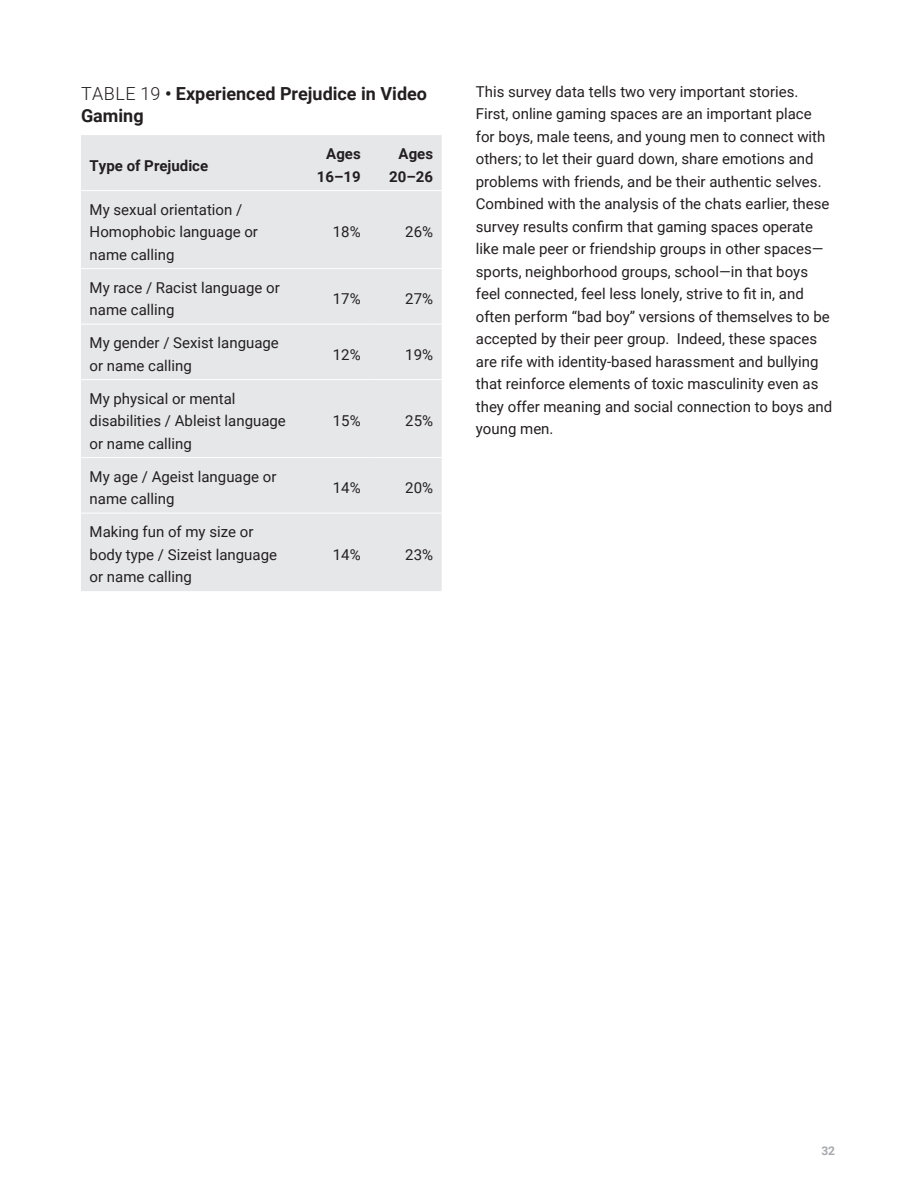
<style>
.page{position:relative;width:918px;height:1188px;background:#fff}
.page>*{position:absolute;margin:0;border:0;box-sizing:border-box;transform-origin:0 0}
.body_copy{font:700 18px/22.5px "Roboto";color:#231f20}
.body_copy-2{font:15px/22.5px "Roboto";color:#231f20}
.body_copy-3{font:700 15px/22.5px "Roboto";color:#231f20;text-align:right}
.t1{font:700 12px "Roboto";color:#a8a9ad}
.s1{font-weight:300}
</style>
<div class="page">
<div style="left:81px;top:135px;width:361px;height:456px;background:#e6e7e9"></div>
<hr style="left:81px;top:190px;width:216px;height:1px;background:#fff">
<hr style="left:297px;top:190px;width:72px;height:1px;background:#fff">
<hr style="left:369px;top:190px;width:73px;height:1px;background:#fff">
<hr style="left:81px;top:268px;width:216px;height:1px;background:#fff">
<hr style="left:297px;top:268px;width:72px;height:1px;background:#fff">
<hr style="left:369px;top:268px;width:73px;height:1px;background:#fff">
<hr style="left:81px;top:324px;width:216px;height:1px;background:#fff">
<hr style="left:297px;top:324px;width:72px;height:1px;background:#fff">
<hr style="left:369px;top:324px;width:73px;height:1px;background:#fff">
<hr style="left:81px;top:379px;width:216px;height:1px;background:#fff">
<hr style="left:297px;top:379px;width:72px;height:1px;background:#fff">
<hr style="left:369px;top:379px;width:73px;height:1px;background:#fff">
<hr style="left:81px;top:457px;width:216px;height:1px;background:#fff">
<hr style="left:297px;top:457px;width:72px;height:1px;background:#fff">
<hr style="left:369px;top:457px;width:73px;height:1px;background:#fff">
<hr style="left:81px;top:513px;width:216px;height:1px;background:#fff">
<hr style="left:297px;top:513px;width:72px;height:1px;background:#fff">
<hr style="left:369px;top:513px;width:73px;height:1px;background:#fff">
<p class="body_copy" style="left:81px;top:82px;width:348px"><span class="s1">TABLE 19</span> • Experienced Prejudice in Video<br>Gaming</p>
<p class="body_copy-3" style="left:90px;top:154px;width:120px">Type of Prejudice</p>
<p class="body_copy-3" style="left:317px;top:142px;width:45px">Ages<br>16–19</p>
<p class="body_copy-3" style="left:389px;top:142px;width:45px">Ages<br>20–26</p>
<p class="body_copy-2" style="left:90px;top:198px;width:170px">My sexual orientation /<br>Homophobic language or name calling</p>
<p class="body_copy-2" style="left:333px;top:220px;width:29px">18%</p>
<p class="body_copy-2" style="left:405px;top:220px;width:29px">26%</p>
<p class="body_copy-2" style="left:90px;top:276px;width:192px">My race / Racist language or name calling</p>
<p class="body_copy-2" style="left:333px;top:287px;width:29px">17%</p>
<p class="body_copy-2" style="left:405px;top:287px;width:29px">27%</p>
<p class="body_copy-2" style="left:90px;top:331px;width:191px">My gender / Sexist language or name calling</p>
<p class="body_copy-2" style="left:333px;top:343px;width:29px">12%</p>
<p class="body_copy-2" style="left:405px;top:343px;width:29px">19%</p>
<p class="body_copy-2" style="left:90px;top:387px;width:198px">My physical or mental disabilities / Ableist language or name calling</p>
<p class="body_copy-2" style="left:333px;top:409px;width:29px">15%</p>
<p class="body_copy-2" style="left:405px;top:409px;width:29px">25%</p>
<p class="body_copy-2" style="left:90px;top:465px;width:188px">My age / Ageist language or name calling</p>
<p class="body_copy-2" style="left:333px;top:476px;width:29px">14%</p>
<p class="body_copy-2" style="left:405px;top:476px;width:29px">20%</p>
<p class="body_copy-2" style="left:90px;top:520px;width:189px">Making fun of my size or body type / Sizeist language or name calling</p>
<p class="body_copy-2" style="left:333px;top:543px;width:29px">14%</p>
<p class="body_copy-2" style="left:405px;top:543px;width:29px">23%</p>
<p class="body_copy-2" style="left:476px;top:80px;width:358px">This survey data tells two very important stories.<br>First, online gaming spaces are an important place for boys, male teens, and young men to connect with others; to let their guard down, share emotions and problems with friends, and be their authentic selves.<br>Combined with the analysis of the chats earlier, these survey results confirm that gaming spaces operate like male peer or friendship groups in other spaces— sports, neighborhood groups, school—in that boys feel connected, feel less lonely, strive to fit in, and often perform “bad boy” versions of themselves to be accepted by their peer group. Indeed, these spaces are rife with identity-based harassment and bullying that reinforce elements of toxic masculinity even as they offer meaning and social connection to boys and young men.</p>
<p class="t1" style="left:821px;top:1143px;width:15px">32</p>
</div>
